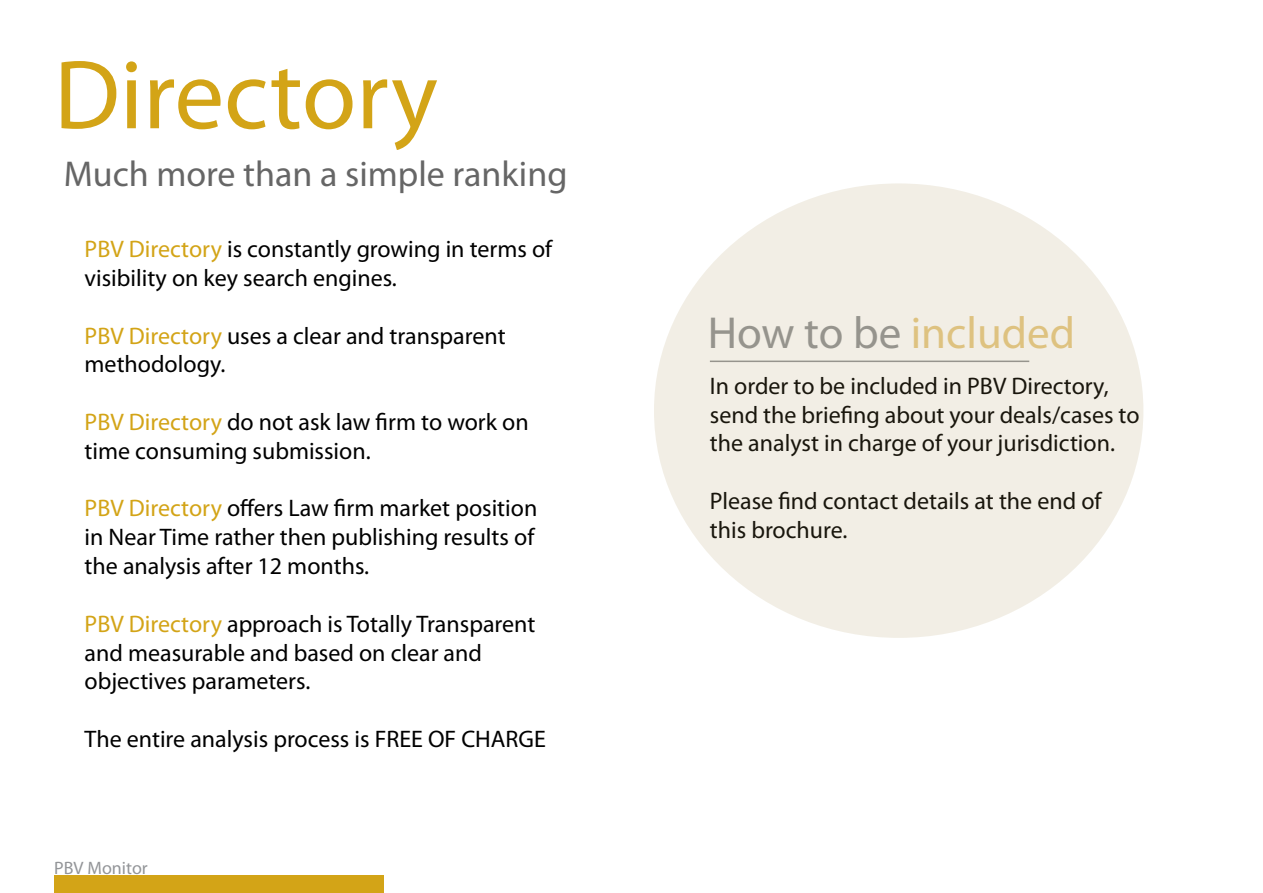
<style>
.page{position:relative;width:1263px;height:893px;background:#fff}
.page>*{position:absolute;margin:0;border:0;box-sizing:border-box;transform-origin:0 0}
.t1{font:99px "Myriad Pro";color:#d3a417}
.t2{font:45px "Myriad Pro";color:#e8cb88}
.t3{font:36px "Myriad Pro";color:#666}
.t4{font:24px/28.8px "Myriad Pro";color:#000}
.t5{font:18px "Myriad Pro";color:#939598}
.s1{color:#d3a417}
.s2{color:#939598}
</style>
<div class="page">
<div style="left:54px;top:876px;width:330px;height:17px;background:#d3a417"></div>
<div style="left:656px;top:186px;width:485px;height:450px;background:#f2eee5;border-radius:50%"></div>
<h1 class="t1" style="left:54px;top:34px;width:385px">Directory</h1>
<h3 class="t3" style="left:64px;top:151px;width:505px">Much more than a simple ranking</h3>
<p class="t4" style="left:85px;top:234px;width:469px"><span class="s1">PBV Directory</span> is constantly growing in terms of visibility on key search engines.</p>
<p class="t4" style="left:85px;top:321px;width:423px"><span class="s1">PBV Directory</span> uses a clear and transparent methodology.</p>
<p class="t4" style="left:85px;top:407px;width:446px"><span class="s1">PBV Directory</span> do not ask law firm to work on time consuming submission.</p>
<p class="t4" style="left:85px;top:494px;width:454px"><span class="s1">PBV Directory</span> offers Law firm market position in Near Time rather then publishing results of the analysis after 12 months.</p>
<p class="t4" style="left:85px;top:609px;width:452px"><span class="s1">PBV Directory</span> approach is Totally Transparent and measurable and based on clear and objectives parameters.</p>
<p class="t4" style="left:85px;top:724px;width:463px">The entire analysis process is FREE OF CHARGE</p>
<p class="t5" style="left:54px;top:857px;width:95px">PBV Monitor</p>
<h2 class="t2" style="left:708px;top:305px;width:369px"><span class="s2">How to be</span> included</h2>
<p class="t4" style="left:710px;top:371px;width:431px">In order to be included in PBV Directory, send the briefing about your deals/cases to the analyst in charge of your jurisdiction.</p>
<p class="t4" style="left:710px;top:486px;width:393px">Please find contact details at the end of this brochure.</p>
</div>
